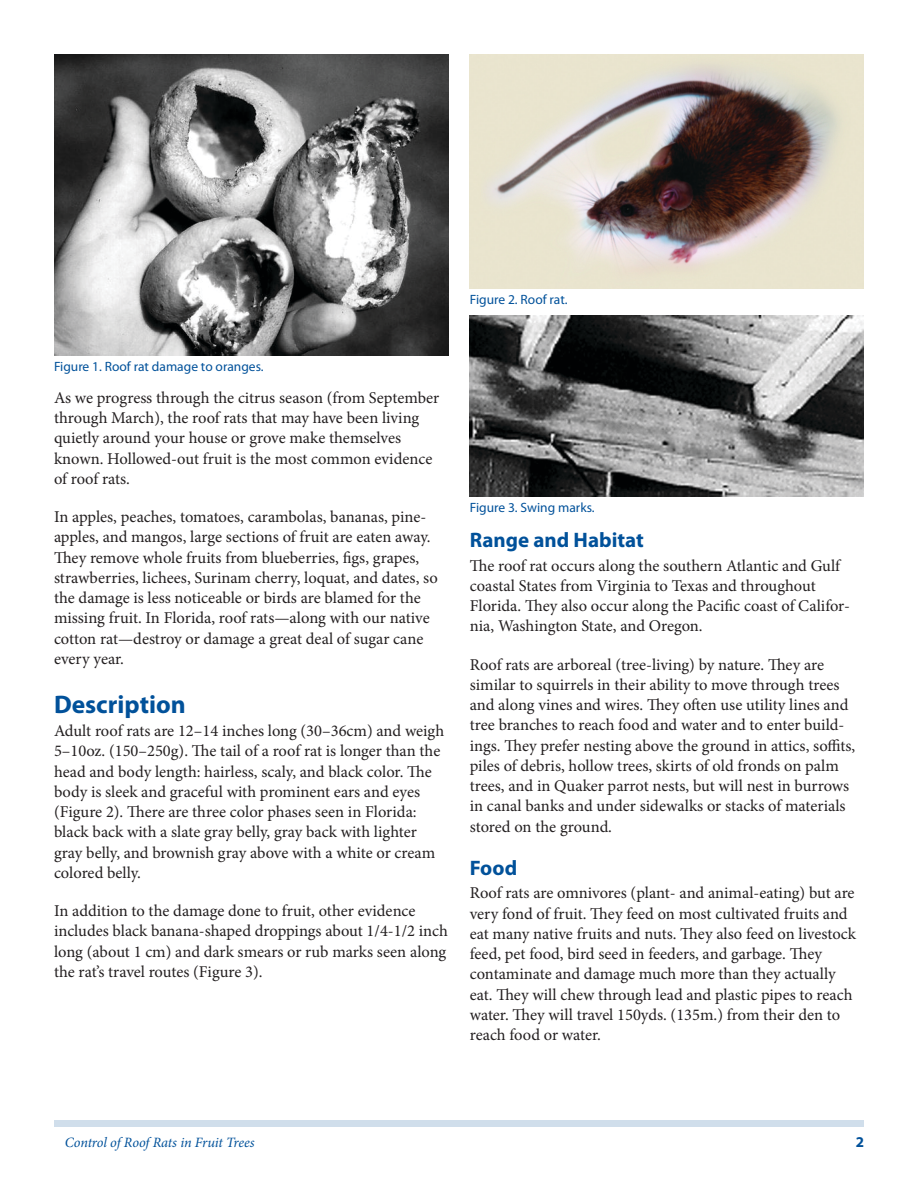
<style>
.page{position:relative;width:918px;height:1188px;background:#fff}
.page>*{position:absolute;margin:0;border:0;box-sizing:border-box;transform-origin:0 0}
.SectionHeading0{font:700 25.5px "Myriad Pro";color:#01519a}
.SectionHeading1{font:700 21px "Myriad Pro";color:#01519a}
.Paragraph{font:16.5px/20.2px "Minion Pro";color:#231f20}
.t1{font:700 15px "Myriad Pro";color:#01519a}
.RunningTitleItalics{font:italic 14.25px "Minion Pro";letter-spacing:-.01em;color:#01519a}
.FigureCaption{font:13.5px "Myriad Pro";color:#01519a}
</style>
<div class="page">
<div style="left:54px;top:1120px;width:810px;height:7px;background:#d0deeb"></div>
<img style="left:54px;top:54px;width:394px;height:301px">
<img style="left:470px;top:54px;width:394px;height:234px">
<img style="left:470px;top:315px;width:394px;height:181px">
<p class="FigureCaption" style="left:54px;top:358px;width:211px">Figure 1. Roof rat damage to oranges.</p>
<p class="Paragraph" style="left:54px;top:388px;width:387px">As we progress through the citrus season (from September through March), the roof rats that may have been living quietly around your house or grove make themselves known. Hollowed-out fruit is the most common evidence of roof rats.</p>
<p class="Paragraph" style="left:54px;top:507px;width:385px">In apples, peaches, tomatoes, carambolas, bananas, pine&shy;apples, and mangos, large sections of fruit are eaten away.<br>They remove whole fruits from blueberries, figs, grapes, strawberries, lichees, Surinam cherry, loquat, and dates, so the damage is less noticeable or birds are blamed for the missing fruit. In Florida, roof rats—along with our native cotton rat—destroy or damage a great deal of sugar cane every year.</p>
<p class="SectionHeading0" style="left:54px;top:687px;width:133px">Description</p>
<p class="Paragraph" style="left:54px;top:721px;width:392px">Adult roof rats are 12–14 inches long (30–36cm) and weigh 5–10oz. (150–250g). The tail of a roof rat is longer than the head and body length: hairless, scaly, and black color. The body is sleek and graceful with prominent ears and eyes (Figure 2). There are three color phases seen in Florida: black back with a slate gray belly, gray back with lighter gray belly, and brownish gray above with a white or cream colored belly.</p>
<p class="Paragraph" style="left:54px;top:901px;width:395px">In addition to the damage done to fruit, other evidence includes black banana-shaped droppings about 1/4-1/2 inch long (about 1 cm) and dark smears or rub marks seen along the rat’s travel routes (Figure 3).</p>
<p class="FigureCaption" style="left:470px;top:291px;width:99px">Figure 2. Roof rat.</p>
<p class="FigureCaption" style="left:470px;top:499px;width:126px">Figure 3. Swing marks.</p>
<p class="SectionHeading1" style="left:470px;top:526px;width:176px">Range and Habitat</p>
<p class="Paragraph" style="left:470px;top:555px;width:382px">The roof rat occurs along the southern Atlantic and Gulf coastal States from Virginia to Texas and throughout Florida. They also occur along the Pacific coast of Califor&shy;nia, Washington State, and Oregon.</p>
<p class="Paragraph" style="left:470px;top:654px;width:387px">Roof rats are arboreal (tree-living) by nature. They are similar to squirrels in their ability to move through trees and along vines and wires. They often use utility lines and tree branches to reach food and water and to enter build&shy;ings. They prefer nesting above the ground in attics, soffits, piles of debris, hollow trees, skirts of old fronds on palm trees, and in Quaker parrot nests, but will nest in burrows in canal banks and under sidewalks or stacks of materials stored on the ground.</p>
<p class="SectionHeading1" style="left:470px;top:854px;width:49px">Food</p>
<p class="Paragraph" style="left:470px;top:883px;width:388px">Roof rats are omnivores (plant- and animal-eating) but are very fond of fruit. They feed on most cultivated fruits and eat many native fruits and nuts. They also feed on livestock feed, pet food, bird seed in feeders, and garbage. They contaminate and damage much more than they actually eat. They will chew through lead and plastic pipes to reach water. They will travel 150yds. (135m.) from their den to reach food or water.</p>
<p class="RunningTitleItalics" style="left:65px;top:1133px;width:191px">Control of Roof Rats in Fruit Trees</p>
<p class="t1" style="left:856px;top:1133px;width:10px">2</p>
</div>
